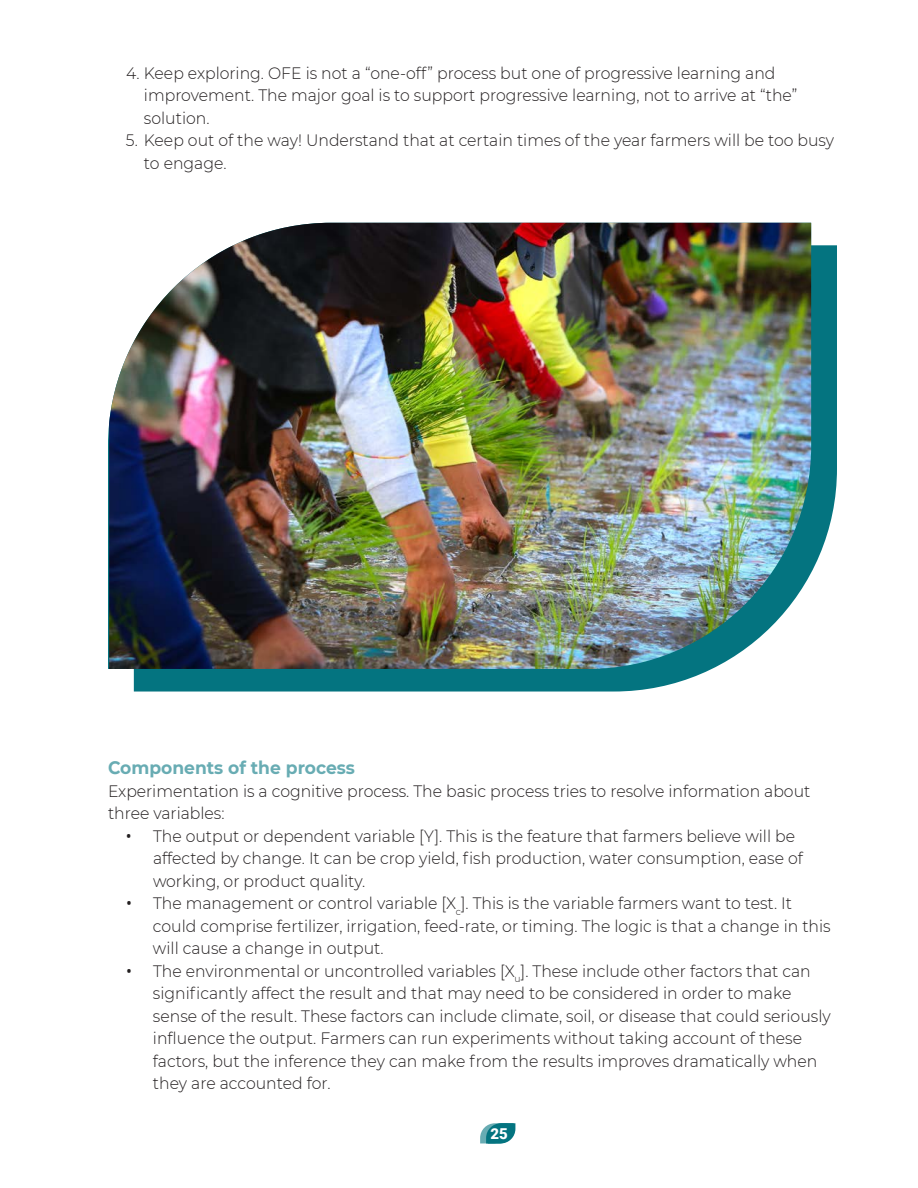
<style>
.page{position:relative;width:918px;height:1188px;background:#fff}
.page>*{position:absolute;margin:0;border:0;box-sizing:border-box;transform-origin:0 0}
.t1{font:700 18px "Montserrat";color:#68acb3;scale:.95 1}
.t2{font:300 16.5px/22.5px "Montserrat";color:#231f20;scale:.95 1}
.t3{font:900 15px "Roboto";color:#fff}
.s1{font-family:"Open Sans";font-weight:400}
</style>
<div class="page">
<svg style="left:480px;top:1123px;width:35px;height:20px"></svg>
<svg style="left:134px;top:245px;width:703px;height:447px;fill:#047480"></svg>
<img style="left:109px;top:223px;width:702px;height:446px">
<p class="t2" style="left:144px;top:61px;width:689px;text-indent:-18px">4. Keep exploring. OFE is not a “one-off” process but one of progressive learning and improvement. The major goal is to support progressive learning, not to arrive at “the” solution.</p>
<p class="t2" style="left:144px;top:129px;width:728px;text-indent:-18px">5. Keep out of the way! Understand that at certain times of the year farmers will be too busy to engage.</p>
<p class="t1" style="left:108px;top:755px;width:262px">Components of the process</p>
<p class="t2" style="left:108px;top:779px;width:741px">Experimentation is a cognitive process. The basic process tries to resolve information about three variables:</p>
<p class="t2" style="left:153px;top:824px;width:686px;text-indent:-27px"><span class="s1">•</span> The output or dependent variable [Y]. This is the feature that farmers believe will be affected by change. It can be crop yield, fish production, water consumption, ease of working, or product quality.</p>
<p class="t2" style="left:153px;top:891px;width:715px;text-indent:-27px"><span class="s1">•</span> The management or control variable [X<sub>c</sub>]. This is the variable farmers want to test. It could comprise fertilizer, irrigation, feed-rate, or timing. The logic is that a change in this will cause a change in output.</p>
<p class="t2" style="left:153px;top:959px;width:715px;text-indent:-27px"><span class="s1">•</span> The environmental or uncontrolled variables [X<sub>u</sub>]. These include other factors that can significantly affect the result and that may need to be considered in order to make sense of the result. These factors can include climate, soil, or disease that could seriously influence the output. Farmers can run experiments without taking account of these factors, but the inference they can make from the results improves dramatically when they are accounted for.</p>
<p class="t3" style="left:491px;top:1123px;width:19px">25</p>
</div>
